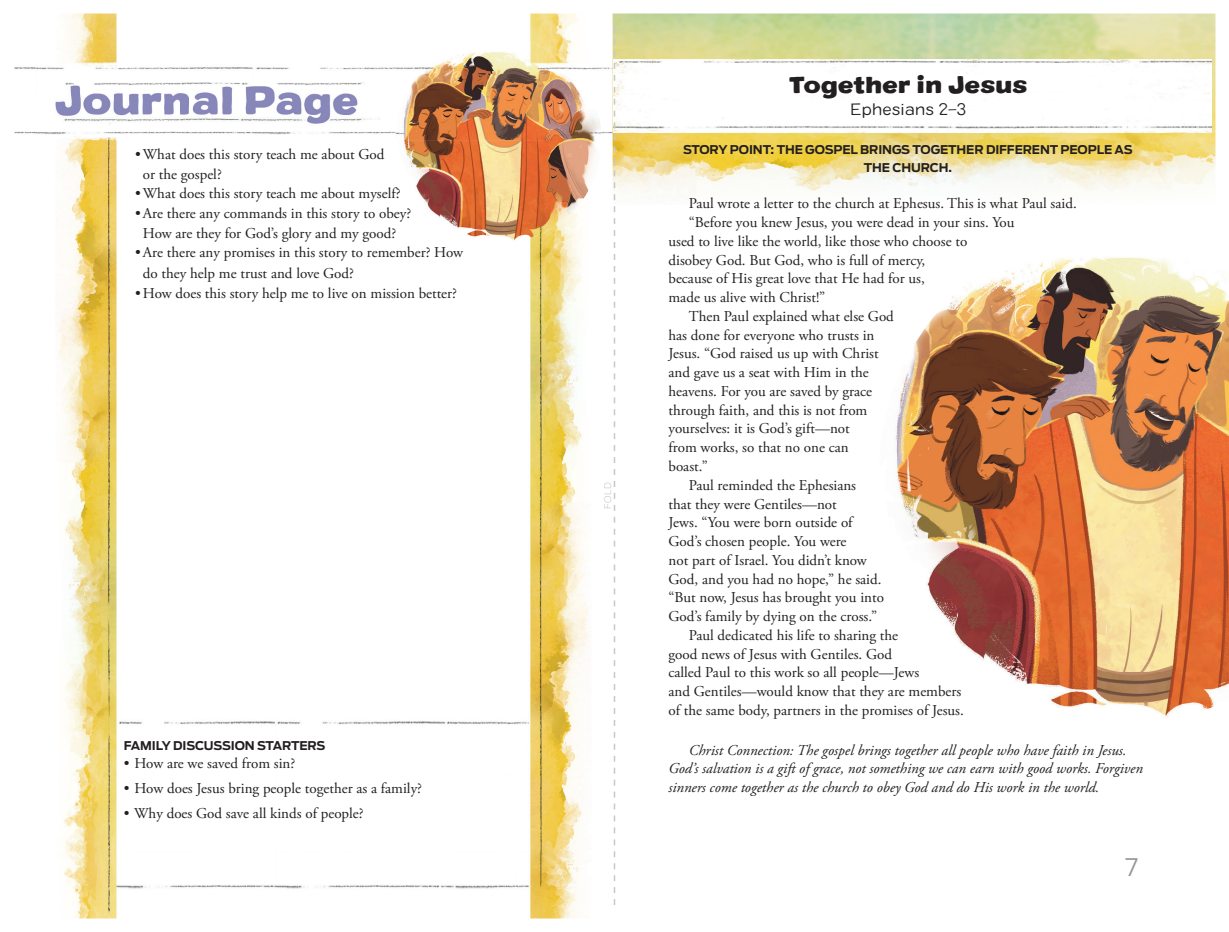
<style>
.page{position:relative;width:1229px;height:932px;background:#fff}
.page>*{position:absolute;margin:0;border:0;box-sizing:border-box;transform-origin:0 0}
.t1{font:300 24px "Antenna";color:#939598}
.t2{font:900 expanded 22.5px "Colby";letter-spacing:-.01em;color:#231f20}
.t3{font:300 expanded 16.5px "Colby";letter-spacing:.01em;color:#231f20}
.t4{font:15px/19.5px "Adobe Garamond Pro";color:#231f20}
.t5{font:italic 15px/18.8px "Adobe Garamond Pro";color:#231f20}
.t6{font:700 12px/18px "Antenna";letter-spacing:-.01em;color:#231f20;text-align:center}
.t7{font:200 9px "Antenna";color:#bcbdc0}
</style>
<div class="page">
<img style="left:612px;top:14px;width:603px;height:210px">
<img style="left:615px;top:59px;width:596px;height:73px">
<img style="left:15px;top:14px;width:597px;height:904px">
<img style="left:395px;top:37px;width:155px;height:206px">
<img style="left:550px;top:51px;width:51px;height:178px">
<img style="left:929px;top:257px;width:299px;height:415px">
<img style="left:895px;top:323px;width:34px;height:267px">
<img style="left:1008px;top:672px;width:220px;height:45px">
<img style="left:1105px;top:223px;width:46px;height:1px">
<svg style="left:614px;top:27px;width:1px;height:877px"></svg>
<p class="t4" style="left:143px;top:145px;width:243px;text-indent:-8px">• What does this story teach me about God or the gospel?</p>
<p class="t4" style="left:135px;top:184px;width:267px">• What does this story teach me about myself?</p>
<p class="t4" style="left:135px;top:204px;width:278px;text-align:center">• Are there any commands in this story to obey?<br>How are they for God’s glory and my good?</p>
<p class="t4" style="left:143px;top:242px;width:322px;line-height:21px;text-indent:-8px">• Are there any promises in this story to remember? How do they help me trust and love God?</p>
<p class="t4" style="left:135px;top:283px;width:323px">• How does this story help me to live on mission better?</p>
<p class="t6" style="left:124px;top:737px;width:203px">FAMILY DISCUSSION STARTERS</p>
<p class="t4" style="left:124px;top:754px;width:173px">• How are we saved from sin?</p>
<p class="t4" style="left:124px;top:779px;width:299px">• How does Jesus bring people together as a family?</p>
<p class="t4" style="left:124px;top:804px;width:241px">• Why does God save all kinds of people?</p>
<p class="t7" style="left:602px;top:509px;width:29px;rotate:-90deg">FOLD</p>
<h2 class="t2" style="left:789px;top:69px;width:240px">Together in Jesus</h2>
<p class="t3" style="left:850px;top:99px;width:117px">Ephesians 2–3</p>
<p class="t6" style="left:683px;top:140px;width:451px">STORY POINT: THE GOSPEL BRINGS TOGETHER DIFFERENT PEOPLE AS<br>THE CHURCH.</p>
<p class="t4" style="left:688px;top:194px;width:389px">Paul wrote a letter to the church at Ephesus. This is what Paul said.</p>
<p class="t4" style="left:688px;top:213px;width:327px">“Before you knew Jesus, you were dead in your sins. You</p>
<p class="t4" style="left:668px;top:232px;width:300px">used to live like the world, like those who choose to</p>
<p class="t4" style="left:668px;top:251px;width:258px">disobey God. But God, who is full of mercy,</p>
<p class="t4" style="left:668px;top:269px;width:258px">because of His great love that He had for us,</p>
<p class="t4" style="left:668px;top:288px;width:158px">made us alive with Christ!”</p>
<p class="t4" style="left:688px;top:307px;width:207px">Then Paul explained what else God</p>
<p class="t4" style="left:668px;top:326px;width:207px">has done for everyone who trusts in</p>
<p class="t4" style="left:668px;top:344px;width:212px">Jesus. “God raised us up with Christ</p>
<p class="t4" style="left:668px;top:363px;width:202px">and gave us a seat with Him in the</p>
<p class="t4" style="left:668px;top:382px;width:205px">heavens. For you are saved by grace</p>
<p class="t4" style="left:668px;top:401px;width:200px">through faith, and this is not from</p>
<p class="t4" style="left:668px;top:419px;width:183px">yourselves: it is God’s gift—not</p>
<p class="t4" style="left:668px;top:438px;width:182px">from works, so that no one can</p>
<p class="t4" style="left:668px;top:457px;width:41px">boast.”</p>
<p class="t4" style="left:688px;top:476px;width:169px">Paul reminded the Ephesians</p>
<p class="t4" style="left:668px;top:494px;width:170px">that they were Gentiles—not</p>
<p class="t4" style="left:668px;top:513px;width:186px">Jews. “You were born outside of</p>
<p class="t4" style="left:668px;top:532px;width:180px">God’s chosen people. You were</p>
<p class="t4" style="left:668px;top:551px;width:200px">not part of Israel. You didn’t know</p>
<p class="t4" style="left:668px;top:569px;width:214px">God, and you had no hope,” he said.</p>
<p class="t4" style="left:668px;top:588px;width:217px">“But now, Jesus has brought you into</p>
<p class="t4" style="left:668px;top:607px;width:210px">God’s family by dying on the cross.”</p>
<p class="t4" style="left:688px;top:626px;width:211px">Paul dedicated his life to sharing the</p>
<p class="t4" style="left:668px;top:644px;width:225px">good news of Jesus with Gentiles. God</p>
<p class="t4" style="left:668px;top:663px;width:252px">called Paul to this work so all people—Jews</p>
<p class="t4" style="left:668px;top:682px;width:294px">and Gentiles—would know that they are members</p>
<p class="t4" style="left:668px;top:701px;width:297px">of the same body, partners in the promises of Jesus.</p>
<p class="t5" style="left:668px;top:741px;width:476px;text-indent:20px">Christ Connection: The gospel brings together all people who have faith in Jesus.<br>God’s salvation is a gift of grace, not something we can earn with good works. Forgiven sinners come together as the church to obey God and do His work in the world.</p>
<h1 class="t1" style="left:1125px;top:853px;width:14px">7</h1>
</div>
